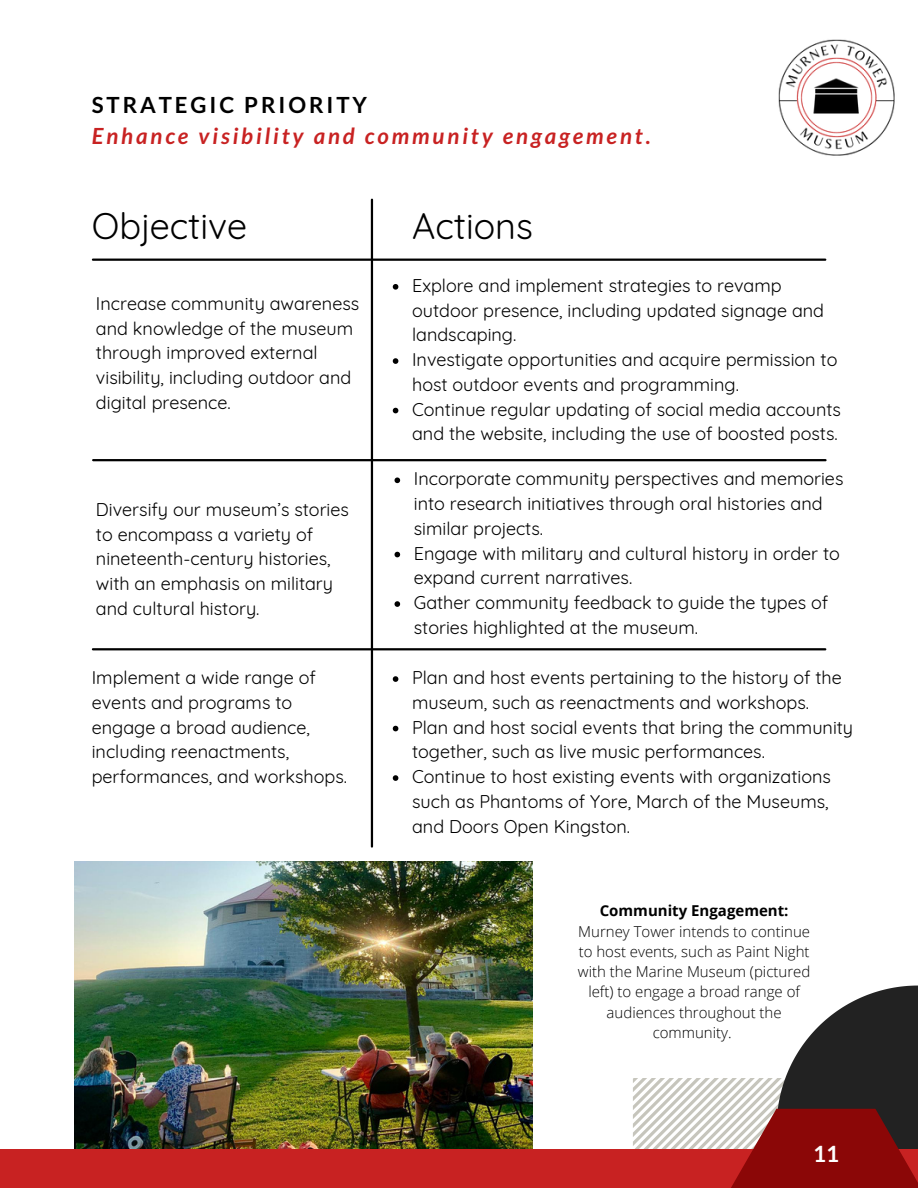
<style>
.page{position:relative;width:918px;height:1188px;background:#fff}
.page>*{position:absolute;margin:0;border:0;box-sizing:border-box;transform-origin:0 0}
.t1{font:36px "Quicksand";color:#000}
.t2{font:700 22.5px "Lato";color:#fff}
.t3{font:italic 700 22.2px "Lato";letter-spacing:.13em;color:#c82222}
.t4{font:700 22.2px "Lato";letter-spacing:.13em;color:#000}
.t5{font:18px/24.8px "Quicksand";color:#000}
.t6{font:300 15px/20.2px "Open Sans";color:#000;text-align:center}
.s1{font-weight:700}
</style>
<div class="page">
<img style="left:75px;top:861px;width:458px;height:289px">
<div style="left:0;top:1150px;width:918px;height:38px;background:#c82222"></div>
<svg style="left:633px;top:986px;width:285px;height:202px"></svg>
<img style="left:778px;top:39px;width:117px;height:117px">
<hr style="left:93px;top:259px;width:732px;height:2px;background:#000">
<hr style="left:371px;top:200px;width:2px;height:647px;background:#000">
<hr style="left:93px;top:459px;width:733px;height:2px;background:#000">
<hr style="left:93px;top:648px;width:732px;height:2px;background:#000">
<svg style="left:393px;top:284px;width:5px;height:6px"></svg>
<svg style="left:393px;top:358px;width:5px;height:6px"></svg>
<svg style="left:393px;top:408px;width:5px;height:5px"></svg>
<svg style="left:395px;top:477px;width:5px;height:6px"></svg>
<svg style="left:395px;top:552px;width:5px;height:5px"></svg>
<svg style="left:395px;top:601px;width:5px;height:6px"></svg>
<svg style="left:393px;top:676px;width:5px;height:6px"></svg>
<svg style="left:393px;top:726px;width:5px;height:5px"></svg>
<svg style="left:393px;top:775px;width:5px;height:6px"></svg>
<p class="t4" style="left:92px;top:91px;width:277px">STRATEGIC PRIORITY</p>
<p class="t3" style="left:92px;top:122px;width:560px">Enhance visibility and community engagement.</p>
<p class="t1" style="left:92px;top:203px;width:157px">Objective</p>
<p class="t5" style="left:96px;top:291px;width:265px">Increase community awareness and knowledge of the museum through improved external visibility, including outdoor and digital presence.</p>
<p class="t5" style="left:96px;top:497px;width:254px">Diversify our museum’s stories to encompass a variety of nineteenth-century histories, with an emphasis on military and cultural history.</p>
<p class="t1" style="left:412px;top:203px;width:122px">Actions</p>
<p class="t5" style="left:412px;top:273px;width:413px">Explore and implement strategies to revamp outdoor presence, including updated signage and landscaping.</p>
<p class="t5" style="left:412px;top:347px;width:427px">Investigate opportunities and acquire permission to host outdoor events and programming.</p>
<p class="t5" style="left:412px;top:396px;width:430px">Continue regular updating of social media accounts and the website, including the use of boosted posts.</p>
<p class="t5" style="left:414px;top:466px;width:431px">Incorporate community perspectives and memories into research initiatives through oral histories and similar projects.</p>
<p class="t5" style="left:414px;top:540px;width:428px">Engage with military and cultural history in order to expand current narratives.</p>
<p class="t5" style="left:414px;top:590px;width:416px">Gather community feedback to guide the types of stories highlighted at the museum.</p>
<p class="t5" style="left:92px;top:665px;width:257px">Implement a wide range of events and programs to engage a broad audience, including reenactments, performances, and workshops.</p>
<p class="t5" style="left:412px;top:665px;width:431px">Plan and host events pertaining to the history of the museum, such as reenactments and workshops.</p>
<p class="t5" style="left:412px;top:715px;width:443px">Plan and host social events that bring the community together, such as live music performances.</p>
<p class="t5" style="left:412px;top:764px;width:420px">Continue to host existing events with organizations such as Phantoms of Yore, March of the Museums, and Doors Open Kingston.</p>
<p class="t6" style="left:578px;top:900px;width:234px"><span class="s1">Community Engagement:<br></span>Murney Tower intends to continue to host events, such as Paint Night with the Marine Museum (pictured left) to engage a broad range of audiences throughout the community.</p>
<p class="t2" style="left:813px;top:1140px;width:28px">11</p>
</div>
